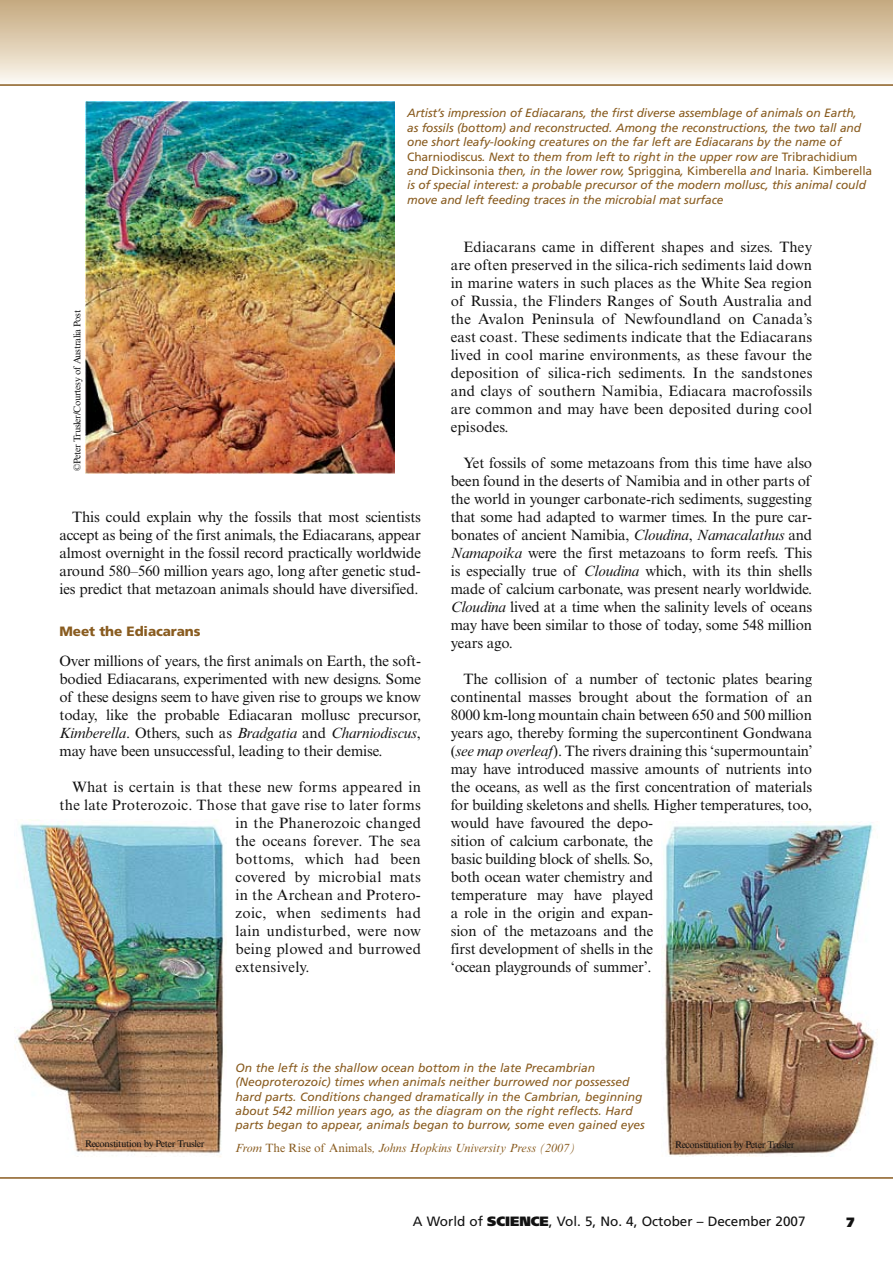
<style>
.page{position:relative;width:893px;height:1263px;background:#fff}
.page>*{position:absolute;margin:0;border:0;box-sizing:border-box;transform-origin:0 0}
.t1{font:15px/18px "Times New Roman MT Std";letter-spacing:-.01em;color:#121212;text-align:justify}
.t2{font:15px "Times New Roman MT Std";letter-spacing:.02em;color:#121212}
.t3{font:15px "Times New Roman MT Std";letter-spacing:.025em;color:#121212}
.t4{font:13.5px "Frutiger LT Std";color:#121212}
.t5{font:900 13.5px "Frutiger LT Std";letter-spacing:-.01em;color:#895c20}
.t6{font:italic 12px/14.4px "Frutiger LT Std";letter-spacing:-.01em;color:#895c20}
.t7{font:italic 12px "Times New Roman MT Std";color:#895c20}
.t8{font:9.75px "Times New Roman MT Std";letter-spacing:-.035em;color:#121212}
.s1{font-style:normal}
.s2{font-style:italic}
.s3{font-weight:900}
</style>
<div class="page">
<hr style="left:0;top:1177px;width:893px;height:2px;background:#895c20">
<div style="left:0;top:0;width:893px;height:85px;background:linear-gradient(to bottom,#c4a77c,#fcf9f1)"></div>
<hr style="left:0;top:84px;width:893px;height:2px;background:#895c20">
<img style="left:85px;top:101px;width:309px;height:372px">
<img style="left:15px;top:819px;width:209px;height:338px">
<img style="left:662px;top:822px;width:216px;height:334px">
<p class="t6" style="left:407px;top:106px;width:467px">Artist’s impression of Ediacarans, the first diverse assemblage of animals on Earth,<br>as fossils (bottom) and reconstructed. Among the reconstructions, the two tall and one short leafy-looking creatures on the far left are Ediacarans by the name of <span class="s1">Charniodiscus</span>. Next to them from left to right in the upper row are <span class="s1">Tribrachidium </span>and <span class="s1">Dickinsonia</span> then, in the lower row, <span class="s1">Spriggina</span>, <span class="s1">Kimberella</span> and <span class="s1">I naria</span>. <span class="s1">Kimberella </span>is of special interest: a probable precursor of the modern mollusc, this animal could move and left feeding traces in the microbial mat surface</p>
<p class="t8" style="left:71px;top:471px;width:162px;rotate:-90deg">©Peter Trusler/Courtesy of Australia Post</p>
<p class="t1" style="left:60px;top:508px;width:363px;text-indent:13px">This could explain why the fossils that most scientists accept as being of the first animals, the Ediacarans, appear almost overnight in the fossil record practically worldwide around 580–560 million years ago, long after genetic stud&shy;ies predict that metazoan animals should have diversified.</p>
<p class="t5" style="left:60px;top:623px;width:142px">Meet the Ediacarans</p>
<p class="t1" style="left:60px;top:652px;width:363px">Over millions of years, the first animals on Earth, the soft&shy;bodied Ediacarans, experimented with new designs. Some of these designs seem to have given rise to groups we know today, like the probable Ediacaran mollusc precursor, <span class="s2">Kimberella</span>. Others, such as <span class="s2">Bradgatia</span> and <span class="s2">Charniodiscus</span>, may have been unsuccessful, leading to their demise.</p>
<p class="t2" style="left:72px;top:778px;width:350px">What is certain is that these new forms appeared in</p>
<p class="t2" style="left:60px;top:796px;width:363px">the late Proterozoic. Those that gave rise to later forms</p>
<p class="t2" style="left:235px;top:814px;width:187px">in the Phanerozoic changed</p>
<p class="t2" style="left:235px;top:832px;width:187px">the oceans forever. The sea</p>
<p class="t3" style="left:235px;top:850px;width:187px">bottoms, which had been</p>
<p class="t3" style="left:235px;top:868px;width:187px">covered by microbial mats</p>
<p class="t2" style="left:235px;top:886px;width:187px">in the Archean and Protero-</p>
<p class="t3" style="left:235px;top:904px;width:187px">zoic, when sediments had</p>
<p class="t2" style="left:235px;top:922px;width:187px">lain undisturbed, were now</p>
<p class="t2" style="left:235px;top:940px;width:187px">being plowed and burrowed</p>
<p class="t2" style="left:235px;top:958px;width:76px">extensively.</p>
<p class="t1" style="left:451px;top:238px;width:363px;text-indent:13px">Ediacarans came in different shapes and sizes. They are often preserved in the silica-rich sediments laid down in marine waters in such places as the White Sea region of Russia, the Flinders Ranges of South Australia and the Avalon Peninsula of Newfoundland on Canada’s east coast. These sediments indicate that the Ediacarans lived in cool marine environments, as these favour the deposition of silica-rich sediments. In the sandstones and clays of southern Namibia, Ediacara macrofossils are common and may have been deposited during cool episodes.</p>
<p class="t1" style="left:451px;top:454px;width:363px;text-indent:13px">Yet fossils of some metazoans from this time have also been found in the deserts of Namibia and in other parts of the world in younger carbonate-rich sediments, suggesting that some had adapted to warmer times. In the pure car&shy;bonates of ancient Namibia, <span class="s2">Cloudina</span>, <span class="s2">Namacalathus</span> and <span class="s2">Namapoika</span> were the first metazoans to form reefs. This is especially true of <span class="s2">Cloudina</span> which, with its thin shells made of calcium carbonate, was present nearly worldwide.<br><span class="s2">Cloudina</span> lived at a time when the salinity levels of oceans may have been similar to those of today, some 548 million years ago.</p>
<p class="t1" style="left:451px;top:670px;width:363px;text-align:left;text-indent:13px">The collision of a number of tectonic plates bearing continental masses brought about the formation of an 8000 km-long mountain chain between 650 and 500 million years ago, thereby forming the supercontinent Gondwana (<span class="s2">see map overleaf</span>). The rivers draining this ‘supermountain’ may have introduced massive amounts of nutrients into the oceans, as well as the first concentration of materials for building skeletons and shells. Higher temperatures, too, would have favoured the depo-<br>sition of calcium carbonate, the<br>basic building block of shells. So,<br>both ocean water chemistry and<br>temperature may have played<br>a role in the origin and expan-<br>sion of the metazoans and the<br>first development of shells in the<br>‘ocean playgrounds of summer’.</p>
<p class="t6" style="left:235px;top:1060px;width:411px">On the left is the shallow ocean bottom in the late Precambrian (Neoproterozoic) times when animals neither burrowed nor possessed hard parts. Conditions changed dramatically in the Cambrian, beginning about 542 million years ago, as the diagram on the right reflects. Hard parts began to appear, animals began to burrow, some even gained eyes</p>
<p class="t7" style="left:235px;top:1141px;width:341px">From <span class="s1">The Rise of Animals</span>, Johns Hopkins University Press (2007)</p>
<p class="t8" style="left:85px;top:1138px;width:121px">Reconstitution by Peter Trusler</p>
<p class="t8" style="left:675px;top:1139px;width:121px">Reconstitution by Peter Trusler</p>
<p class="t4" style="left:413px;top:1213px;width:394px">A World of <span class="s3">SCIENCE</span>, Vol. 5, N o. 4, October – December 2007</p>
</div>
